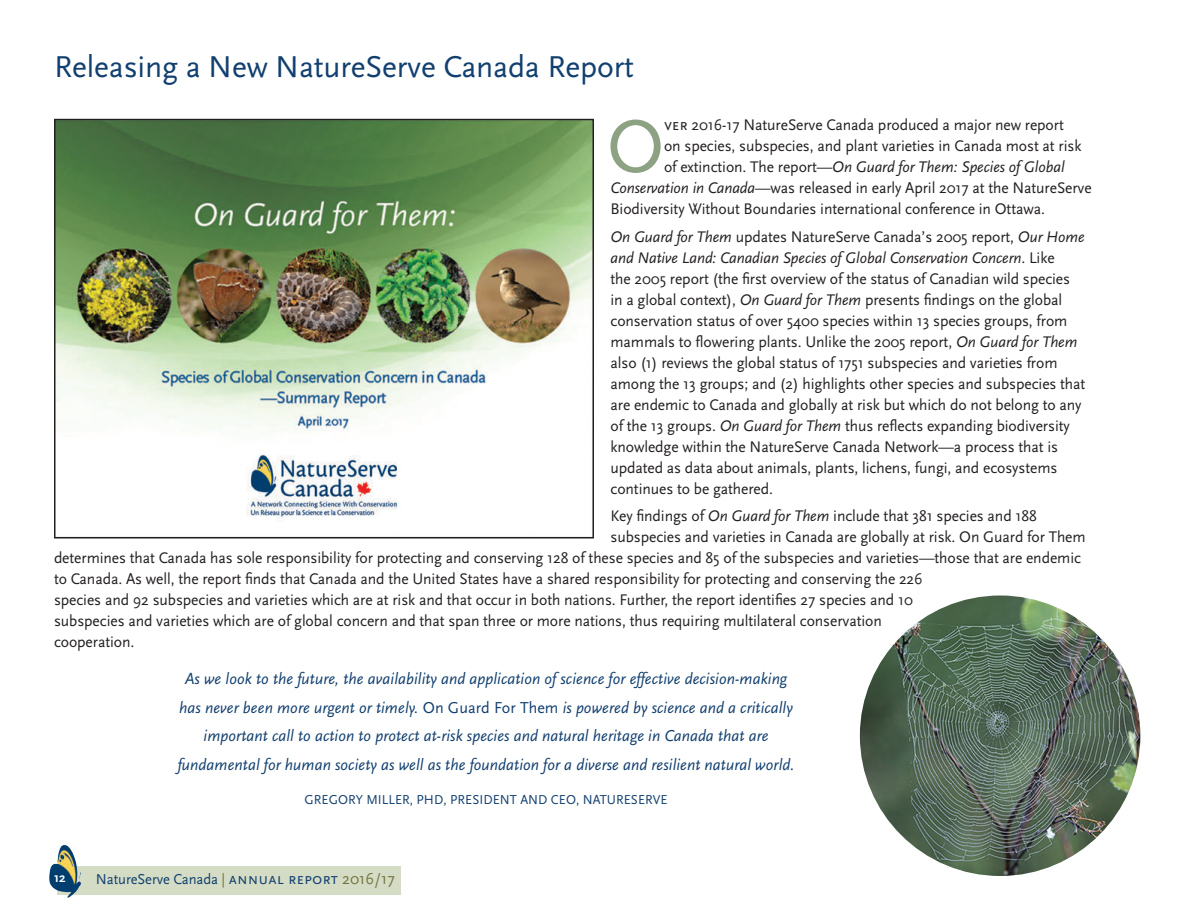
<style>
.page{position:relative;width:1188px;height:918px;background:#fff}
.page>*{position:absolute;margin:0;border:0;box-sizing:border-box;transform-origin:0 0}
.t1{font:78px "Scala Sans";color:#8da183}
.t2{font:31.5px "Scala Sans";letter-spacing:-.005em;color:#113f6f}
.t3{font:italic 16.5px/28.5px "Scala Sans";letter-spacing:.005em;color:#113f6f;text-align:center}
.t4{font:16.05px/21px "Scala Sans";letter-spacing:-.005em;color:#231f20}
.t5{font:italic 16.05px "Scala Sans";letter-spacing:-.005em;color:#231f20}
.t6{font:15px "Scala Sans";letter-spacing:-.005em;color:#113f6f}
.t7{font:13.5px "Scala Sans Caps";letter-spacing:.005em;color:#113f6f}
.t8{font:700 13.5px "Scala Sans";color:#fff}
.s1{font-family:"Scala Sans Caps";font-size:16.5px}
.s2{font-style:normal}
.s3{font-style:italic}
.s4{color:#73743e}
.s5{font-family:"Scala Sans Caps";font-size:16.5px;color:#73743e}
</style>
<div class="page">
<div style="left:58px;top:866px;width:343px;height:28px;background:#d5dcc5"></div>
<img style="left:57px;top:122px;width:534px;height:399px">
<div style="left:54px;top:119px;width:540px;height:420px;border:2px solid #231f20"></div>
<img style="left:860px;top:596px;width:280px;height:280px;border-radius:140px">
<img style="left:49px;top:844px;width:60px;height:54px">
<h2 class="t2" style="left:54px;top:50px;width:582px">Releasing a New NatureServe Canada Report</h2>
<h1 class="t1" style="left:607px;top:104px;width:59px">O</h1>
<p class="t4" style="left:664px;top:115px;width:401px"><span class="s1">ver</span> 2016-17 NatureServe Canada produced a major new report</p>
<p class="t4" style="left:664px;top:136px;width:419px">on species, subspecies, and plant varieties in Canada most at risk</p>
<p class="t5" style="left:664px;top:158px;width:402px"><span class="s2">of extinction. The report—</span>On Guard for Them: Species of Global</p>
<p class="t4" style="left:611px;top:178px;width:483px"><span class="s3">Conservation in Canada</span>—was released in early April 2017 at the NatureServe</p>
<p class="t4" style="left:611px;top:198px;width:436px">Biodiversity Without Boundaries international conference in Ottawa.</p>
<p class="t4" style="left:611px;top:226px;width:476px"><span class="s3">On Guard for Them</span> updates NatureServe Canada’s 2005 report, <span class="s3">Our Home and Native Land: Canadian Species of Global Conservation Concern</span>. Like<br>the 2005 report (the first overview of the status of Canadian wild species in a global context), <span class="s3">On Guard for Them</span> presents findings on the global conservation status of over 5400 species within 13 species groups, from mammals to flowering plants. Unlike the 2005 report, <span class="s3">On Guard for Them </span>also (1) reviews the global status of 1751 subspecies and varieties from among the 13 groups; and (2) highlights other species and subspecies that are endemic to Canada and globally at risk but which do not belong to any of the 13 groups. <span class="s3">On Guard for Them</span> thus reflects expanding biodiversity knowledge within the NatureServe Canada Network—a process that is updated as data about animals, plants, lichens, fungi, and ecosystems continues to be gathered.</p>
<p class="t4" style="left:611px;top:506px;width:428px">Key findings of <span class="s3">On Guard for Them</span> include that 381 species and 188</p>
<p class="t4" style="left:611px;top:527px;width:477px">subspecies and varieties in Canada are globally at risk. On Guard for Them</p>
<p class="t4" style="left:54px;top:548px;width:1029px">determines that Canada has sole responsibility for protecting and conserving 128 of these species and 85 of the subspecies and varieties—those that are endemic</p>
<p class="t4" style="left:54px;top:569px;width:870px">to Canada. As well, the report finds that Canada and the United States have a shared responsibility for protecting and conserving the 226</p>
<p class="t4" style="left:54px;top:590px;width:860px">species and 92 subspecies and varieties which are at risk and that occur in both nations. Further, the report identifies 27 species and 10</p>
<p class="t4" style="left:54px;top:611px;width:829px">subspecies and varieties which are of global concern and that span three or more nations, thus requiring multilateral conservation</p>
<p class="t4" style="left:54px;top:632px;width:82px">cooperation.</p>
<p class="t3" style="left:178px;top:665px;width:618px">As we look to the future, the availability and application of science for effective decision-making has never been more urgent or timely. <span class="s2">On Guard For Them</span> is powered by science and a critically important call to action to protect at-risk species and natural heritage in Canada that are fundamental for human society as well as the foundation for a diverse and resilient natural world.</p>
<p class="t7" style="left:305px;top:793px;width:365px">GREGORY MILLER, PHD, PRESIDENT AND CEO, NATURESERVE</p>
<p class="t8" style="left:54px;top:871px;width:13px">12</p>
<p class="t6" style="left:96px;top:871px;width:300px">NatureServe Canada <span class="s4">|</span> <span class="s1">annual report</span> <span class="s5">2016/17</span></p>
</div>
